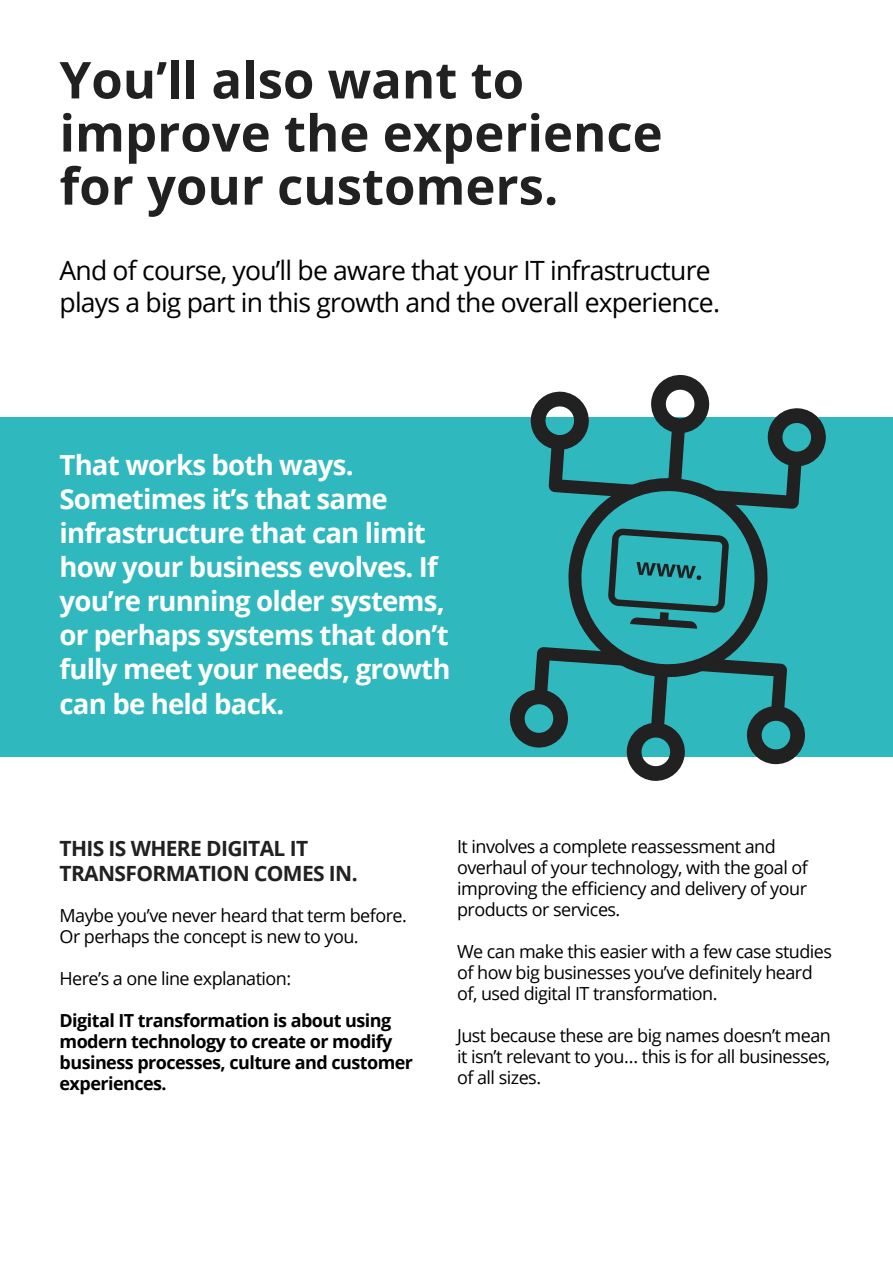
<style>
.page{position:relative;width:893px;height:1263px;background:#fff}
.page>*{position:absolute;margin:0;border:0;box-sizing:border-box;transform-origin:0 0}
.t1{font:700 50.85px/53.1px "Open Sans";color:#212121}
.t2{font:700 27.6px/34px "Open Sans";letter-spacing:-.03em;color:#fff}
.t3{font:26.55px/31.8px "Open Sans";letter-spacing:-.03em;color:#000}
.t4{font:700 21px/25.2px "Open Sans";letter-spacing:-.03em;color:#212121}
.t5{font:18px/21px "Open Sans";letter-spacing:-.03em;color:#000}
.t6{font:700 18px/21px "Open Sans";letter-spacing:-.03em;color:#000}
</style>
<div class="page">
<div style="left:0;top:417px;width:893px;height:339px;background:#30b8bf"></div>
<svg style="left:509px;top:374px;width:318px;height:407px"></svg>
<h1 class="t1" style="left:60px;top:52px;width:605px">You’ll also want to improve the experience for your customers.</h1>
<h3 class="t3" style="left:60px;top:254px;width:662px">And of course, you’ll be aware that your IT infrastructure plays a big part in this growth and the overall experience.</h3>
<h2 class="t2" style="left:60px;top:447px;width:392px">That works both ways.<br>Sometimes it’s that same infrastructure that can limit how your business evolves. If you’re running older systems, or perhaps systems that don’t fully meet your needs, growth can be held back.</h2>
<p class="t4" style="left:60px;top:835px;width:300px">THIS IS WHERE DIGITAL IT<br>TRANSFORMATION COMES IN.</p>
<p class="t5" style="left:60px;top:904px;width:349px">Maybe you’ve never heard that term before.<br>Or perhaps the concept is new to you.</p>
<p class="t5" style="left:60px;top:967px;width:233px">Here’s a one line explanation:</p>
<p class="t6" style="left:60px;top:1009px;width:355px">Digital IT transformation is about using modern technology to create or modify business processes, culture and customer experiences.</p>
<p class="t5" style="left:457px;top:836px;width:352px">It involves a complete reassessment and overhaul of your technology, with the goal of improving the efficiency and delivery of your products or services.</p>
<p class="t5" style="left:457px;top:941px;width:376px">We can make this easier with a few case studies of how big businesses you’ve definitely heard of, used digital IT transformation.</p>
<p class="t5" style="left:457px;top:1025px;width:375px;text-align:justify">Just because these are big names doesn’t mean it isn’t relevant to you… this is for all businesses, of all sizes.</p>
</div>
